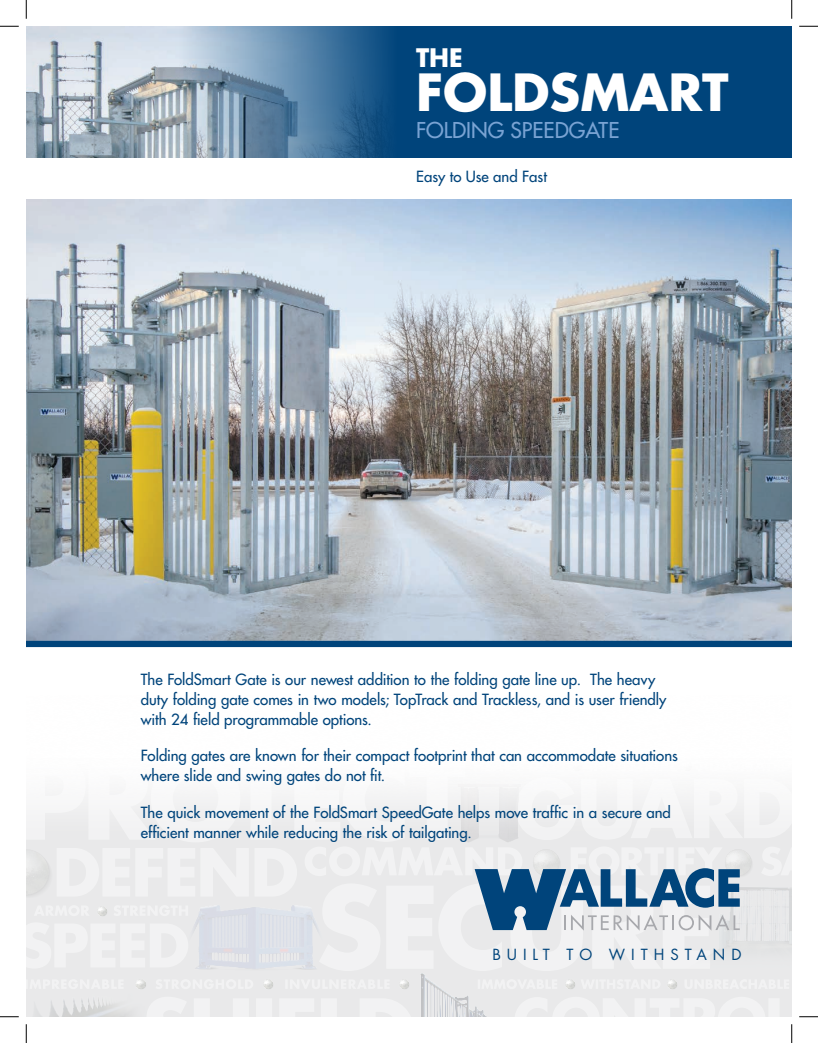
<style>
.page{position:relative;width:818px;height:1043px;background:#fff}
.page>*{position:absolute;margin:0;border:0;box-sizing:border-box;transform-origin:0 0}
.t1{font:700 49.88px "Futura";color:#fff}
.t2{font:700 24.88px "Futura";color:#fff}
.t3{font:21.25px "Futura";color:#79a3d3}
.t4{font:15px/20px "Futura";color:#00447b}
.t5{font:14.88px "Futura";letter-spacing:.4em;color:#00447b}
</style>
<div class="page">
<div style="left:26px;top:734px;width:765px;height:282px;background:#e9e9ea"></div>
<img style="left:194px;top:905px;width:122px;height:65px">
<img style="left:39px;top:999px;width:91px;height:17px">
<img style="left:421px;top:973px;width:64px;height:43px">
<svg style="left:98px;top:907px;width:9px;height:9px"></svg>
<svg style="left:136px;top:978px;width:541px;height:12px"></svg>
<img style="left:673px;top:930px;width:118px;height:54px">
<img style="left:26px;top:734px;width:765px;height:162px">
<div style="left:26px;top:26px;width:765px;height:132px;background:#00447b"></div>
<svg style="left:304px;top:846px;width:487px;height:84px"></svg>
<img style="left:26px;top:199px;width:765px;height:442px">
<img style="left:26px;top:26px;width:362px;height:132px">
<div style="left:26px;top:641px;width:765px;height:6px;background:#00447b"></div>
<svg style="left:0;top:25px;width:19px;height:2px"></svg>
<svg style="left:799px;top:25px;width:19px;height:2px"></svg>
<svg style="left:0;top:1016px;width:19px;height:1px"></svg>
<svg style="left:799px;top:1016px;width:19px;height:1px"></svg>
<svg style="left:25px;top:0;width:2px;height:19px"></svg>
<svg style="left:25px;top:1024px;width:2px;height:18px"></svg>
<svg style="left:791px;top:0;width:1px;height:19px"></svg>
<svg style="left:791px;top:1024px;width:1px;height:18px"></svg>
<h2 class="t2" style="left:416px;top:40px;width:48px">THE</h2>
<h1 class="t1" style="left:416px;top:58px;width:314px">FOLDSMART</h1>
<h3 class="t3" style="left:416px;top:116px;width:205px">FOLDING SPEEDGATE</h3>
<p class="t4" style="left:416px;top:166px;width:132px">Easy to Use and Fast</p>
<p class="t4" style="left:141px;top:669px;width:527px">The FoldSmart Gate is our newest addition to the folding gate line up. The heavy duty folding gate comes in two models; TopTrack and Trackless, and is user friendly with 24 field programmable options.</p>
<p class="t4" style="left:141px;top:745px;width:538px">Folding gates are known for their compact footprint that can accommodate situations where slide and swing gates do not fit.</p>
<p class="t4" style="left:141px;top:802px;width:531px">The quick movement of the FoldSmart SpeedGate helps move traffic in a secure and efficient manner while reducing the risk of tailgating.</p>
<p class="t5" style="left:492px;top:944px;width:251px">BUILT TO WITHSTAND</p>
</div>
